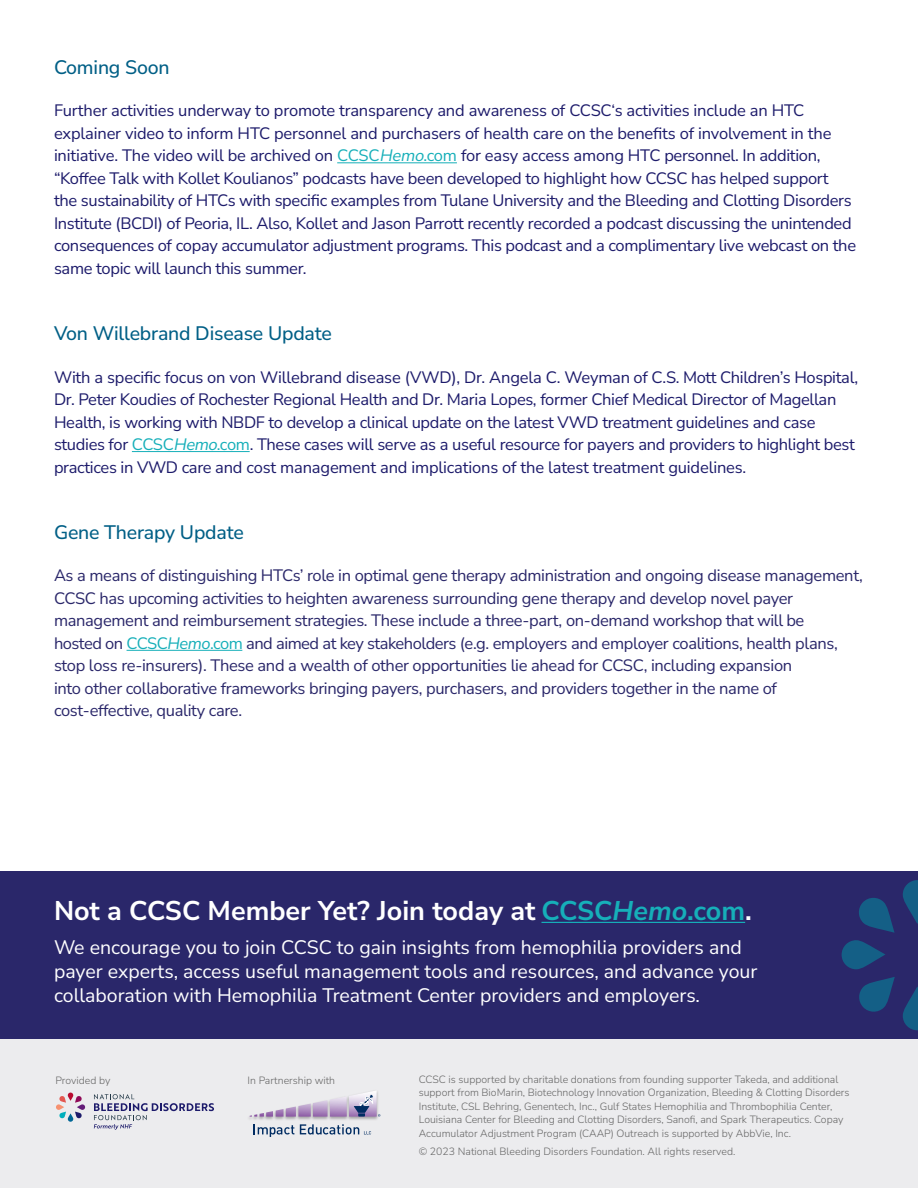
<style>
.page{position:relative;width:918px;height:1188px;background:#fff}
.page>*{position:absolute;margin:0;border:0;box-sizing:border-box;transform-origin:0 0}
.t1{font:700 27px "Nunito Sans 12 pt";color:#fff}
.t2{font:19.5px/24.5px "Nunito Sans 12 pt";color:#fff}
.t3{font:500 19.5px "Nunito Sans 12 pt";letter-spacing:-.01em;color:#005f86}
.t4{font:16.5px/22.5px "Nunito Sans 12 pt";letter-spacing:-.02em;color:#1d1b6b}
.t5{font:16.5px/22.5px "Nunito Sans 12 pt";letter-spacing:-.02em;color:#2a276a}
.t6{font:300 10.5px/13.5px "Nunito Sans 12 pt";color:#666}
.s1{color:#16afb9}
.s2{font-style:italic;color:#16afb9}
</style>
<div class="page">
<div style="left:0;top:1039px;width:918px;height:149px;background:#ececee"></div>
<img style="left:249px;top:1114px;width:132px;height:12px">
<svg style="left:254px;top:1124px;width:40px;height:12px"></svg>
<svg style="left:300px;top:1124px;width:71px;height:11px"></svg>
<svg style="left:250px;top:1091px;width:130px;height:26px"></svg>
<svg style="left:56px;top:1093px;width:29px;height:29px"></svg>
<svg style="left:94px;top:1094px;width:120px;height:36px"></svg>
<hr style="left:337px;top:163px;width:120px;height:1px;background:#16afb9">
<hr style="left:132px;top:451px;width:118px;height:1px;background:#16afb9">
<hr style="left:127px;top:650px;width:115px;height:1px;background:#16afb9">
<div style="left:0;top:871px;width:918px;height:168px;background:#2a276a"></div>
<hr style="left:541px;top:922px;width:204px;height:1px;background:#16afb9">
<svg style="left:903px;top:880px;width:15px;height:44px"></svg>
<svg style="left:903px;top:987px;width:15px;height:43px"></svg>
<svg style="left:859px;top:977px;width:36px;height:35px"></svg>
<svg style="left:859px;top:898px;width:36px;height:35px"></svg>
<svg style="left:842px;top:940px;width:43px;height:29px"></svg>
<p class="t3" style="left:54px;top:53px;width:117px">Coming Soon</p>
<p class="t4" style="left:54px;top:99px;width:804px">Further activities underway to promote transparency and awareness of CCSC‘s activities include an HTC explainer video to inform HTC personnel and purchasers of health care on the benefits of involvement in the initiative. The video will be archived on <span class="s1">CCSC</span><span class="s2">Hemo</span><span class="s1">.com</span> for easy access among HTC personnel. In addition, “Koffee Talk with Kollet Koulianos” podcasts have been developed to highlight how CCSC has helped support<br>the sustainability of HTCs with specific examples from Tulane University and the Bleeding and Clotting Disorders Institute (BCDI) of Peoria, IL. Also, Kollet and Jason Parrott recently recorded a podcast discussing the unintended consequences of copay accumulator adjustment programs. This podcast and a complimentary live webcast on the same topic will launch this summer.</p>
<p class="t3" style="left:54px;top:320px;width:279px">Von Willebrand Disease Update</p>
<p class="t4" style="left:54px;top:365px;width:806px">With a specific focus on von Willebrand disease (VWD), Dr. Angela C. Weyman of C.S. Mott Children’s Hospital, Dr. Peter Koudies of Rochester Regional Health and Dr. Maria Lopes, former Chief Medical Director of Magellan Health, is working with NBDF to develop a clinical update on the latest VWD treatment guidelines and case studies for <span class="s1">CCSC</span><span class="s2">Hemo</span><span class="s1">.com</span>. These cases will serve as a useful resource for payers and providers to highlight best practices in VWD care and cost management and implications of the latest treatment guidelines.</p>
<p class="t3" style="left:54px;top:518px;width:191px">Gene Therapy Update</p>
<p class="t5" style="left:54px;top:564px;width:810px">As a means of distinguishing HTCs’ role in optimal gene therapy administration and ongoing disease management, CCSC has upcoming activities to heighten awareness surrounding gene therapy and develop novel payer management and reimbursement strategies. These include a three-part, on-demand workshop that will be<br>hosted on <span class="s1">CCSC</span><span class="s2">Hemo</span><span class="s1">.com</span> and aimed at key stakeholders (e.g. employers and employer coalitions, health plans, stop loss re-insurers). These and a wealth of other opportunities lie ahead for CCSC, including expansion<br>into other collaborative frameworks bringing payers, purchasers, and providers together in the name of cost-effective, quality care.</p>
<p class="t1" style="left:54px;top:892px;width:699px">Not a CCSC Member Yet? Join today at <span class="s1">CCSC</span><span class="s2">Hemo</span><span class="s1">.com</span>.</p>
<p class="t2" style="left:54px;top:934px;width:705px">We encourage you to join CCSC to gain insights from hemophilia providers and payer experts, access useful management tools and resources, and advance your collaboration with Hemophilia Treatment Center providers and employers.</p>
<p class="t6" style="left:56px;top:1073px;width:56px">Provided by</p>
<p class="t6" style="left:248px;top:1073px;width:89px">In Partnership with</p>
<p class="t6" style="left:419px;top:1072px;width:432px">CCSC is supported by charitable donations from founding supporter Takeda, and additional support from BioMarin, Biotechnology Innovation Organization, Bleeding &amp; Clotting Disorders Institute, CSL Behring, Genentech, Inc., Gulf States Hemophilia and Thrombophilia Center, Louisiana Center for Bleeding and Clotting Disorders, Sanofi, and Spark Therapeutics. Copay Accumulator Adjustment Program (CAAP) Outreach is supported by AbbVie, Inc.</p>
<p class="t6" style="left:419px;top:1144px;width:318px">© 2023 National Bleeding Disorders Foundation. All rights reserved.</p>
</div>
